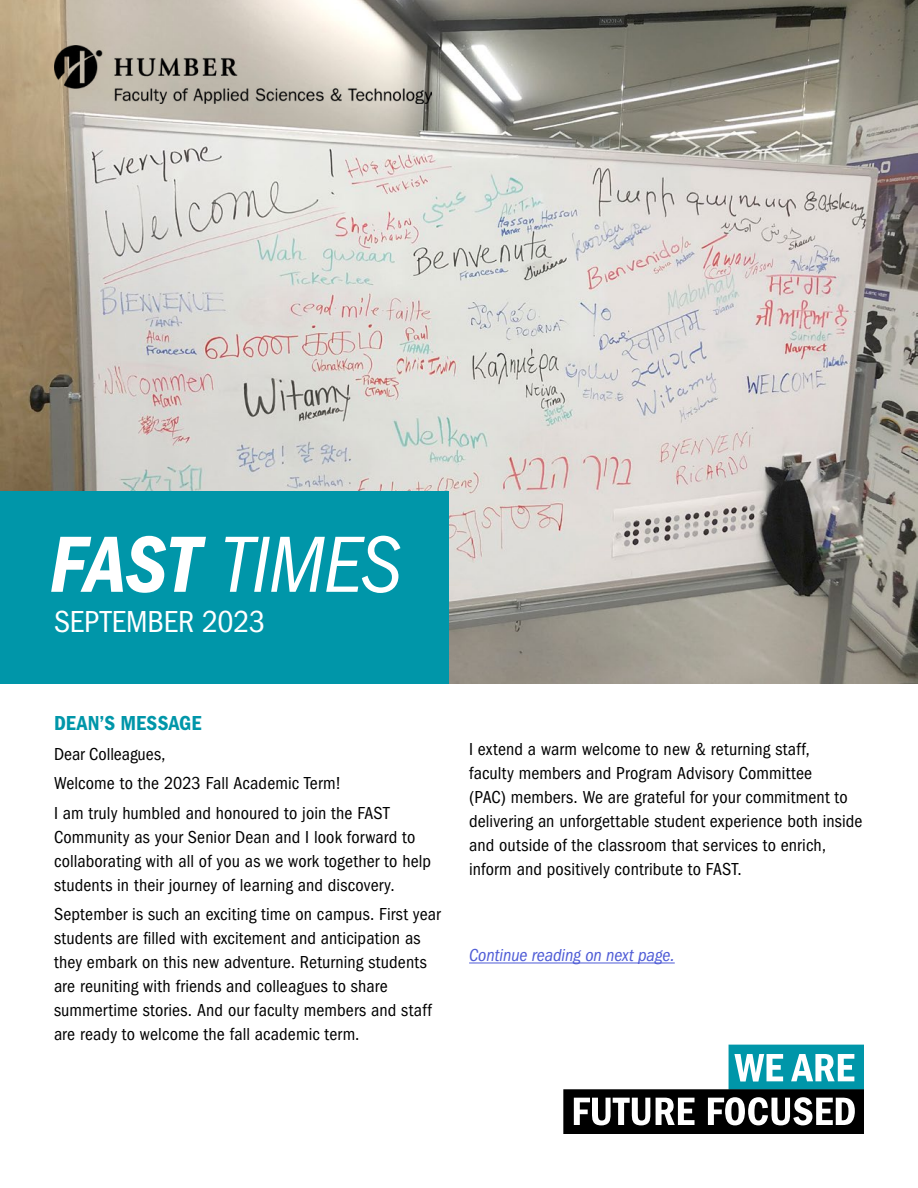
<style>
.page{position:relative;width:918px;height:1188px;background:#fff}
.page>*{position:absolute;margin:0;border:0;box-sizing:border-box;transform-origin:0 0}
.h1_title{font:italic condensed 82.5px "ITC Franklin Gothic Std";letter-spacing:-.015em;color:#fff}
.h2_content_header{font:condensed 31.5px "ITC Franklin Gothic Std";letter-spacing:-.005em;color:#fff}
.h2_content_header-2{font:21px "ITC Franklin Gothic Std Dm Cd";letter-spacing:.015em;color:#0096a9}
.p_body{font:condensed 18px/24px "ITC Franklin Gothic Std";letter-spacing:.005em;color:#000}
.body{font:italic condensed 18px "ITC Franklin Gothic Std";letter-spacing:-.005em;color:#4f5cd6}
.s1{font-family:"ITC Franklin Gothic Std Dm Cd It";font-style:normal;font-stretch:normal}
</style>
<div class="page">
<img style="left:0;top:0;width:918px;height:684px">
<img style="left:54px;top:45px;width:378px;height:59px">
<div style="left:0;top:492px;width:449px;height:192px;background:#0096a9"></div>
<hr style="left:469px;top:963px;width:206px;height:1px;background:#4f5cd6">
<svg style="left:563px;top:1045px;width:301px;height:89px"></svg>
<p class="h1_title" style="left:50px;top:518px;width:354px"><span class="s1">FAST</span> TIMES</p>
<p class="h2_content_header" style="left:54px;top:604px;width:213px">SEPTEMBER 2023</p>
<p class="h2_content_header-2" style="left:54px;top:711px;width:149px">DEAN’S MESSAGE</p>
<p class="p_body" style="left:54px;top:742px;width:113px">Dear Colleagues,</p>
<p class="p_body" style="left:54px;top:771px;width:289px">Welcome to the 2023 Fall Academic Term!</p>
<p class="p_body" style="left:54px;top:801px;width:379px">I am truly humbled and honoured to join the FAST Community as your Senior Dean and I look forward to collaborating with all of you as we work together to help students in their journey of learning and discovery.</p>
<p class="p_body" style="left:54px;top:902px;width:388px">September is such an exciting time on campus. First year students are filled with excitement and anticipation as they embark on this new adventure. Returning students are reuniting with friends and colleagues to share summertime stories. And our faculty members and staff are ready to welcome the fall academic term.</p>
<p class="p_body" style="left:469px;top:738px;width:395px">I extend a warm welcome to new &amp; returning staff,<br>faculty members and Program Advisory Committee<br>(PAC) members. We are grateful for your commitment to delivering an unforgettable student experience both inside and outside of the classroom that services to enrich, inform and positively contribute to FAST.</p>
<p class="body" style="left:469px;top:945px;width:207px">Continue reading on next page.</p>
</div>
